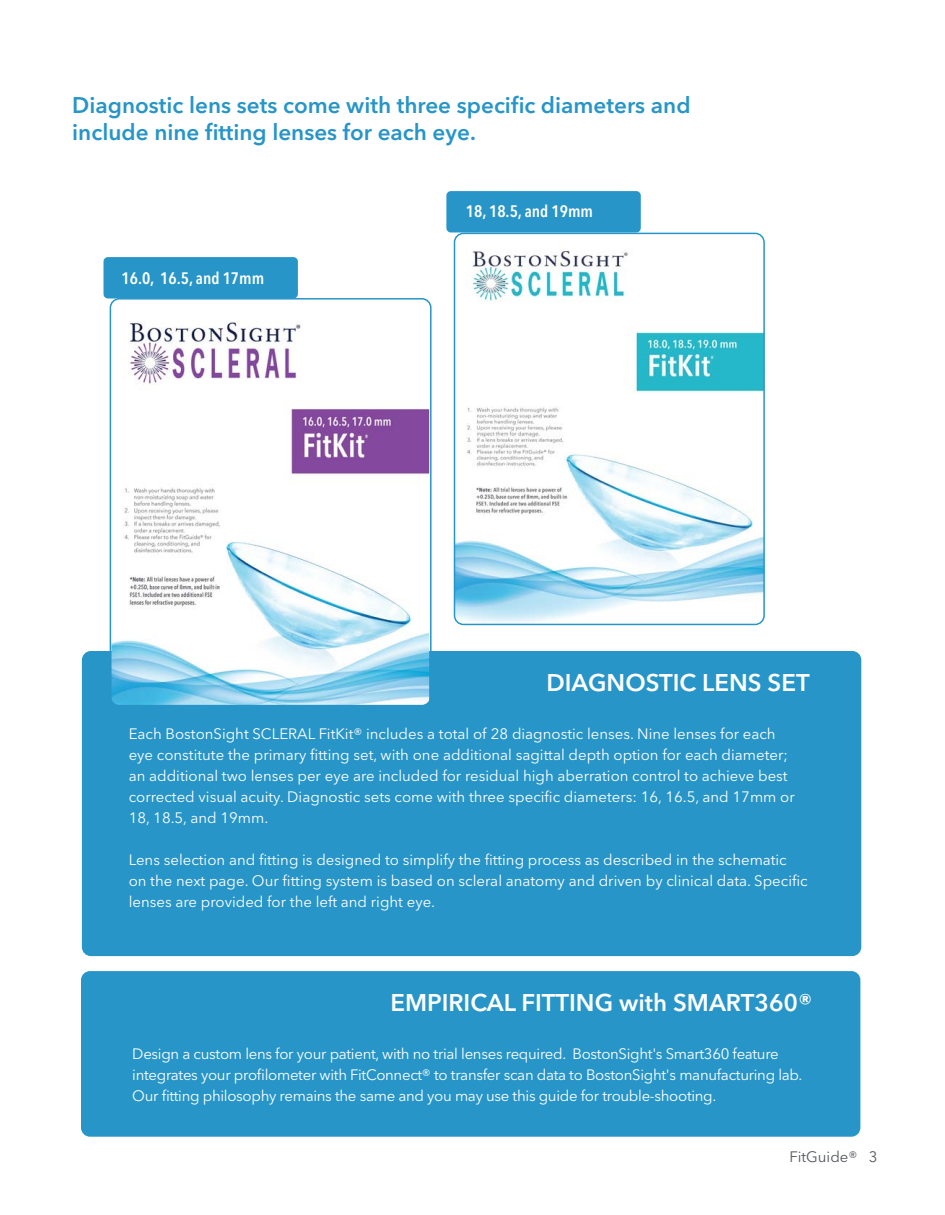
<style>
.page{position:relative;width:945px;height:1215px;background:#fff}
.page>*{position:absolute;margin:0;border:0;box-sizing:border-box;transform-origin:0 0}
.t1{font:600 24px "Avenir Next LT Pro";color:#fff}
.t2{font:600 22.5px/27px "Avenir Next LT Pro";color:#2795c8}
.t3{font:600 condensed 16.5px "Avenir Next LT Pro";color:#fff}
.t4{font:15px/21px "Avenir Next LT Pro";color:#fff}
.t5{font:15px/21px "Avenir Next LT Pro";letter-spacing:-.02em;color:#fff}
.t6{font:15px "Avenir Next LT Pro";color:#53575e}
</style>
<div class="page">
<div style="left:104px;top:257px;width:194px;height:41px;background:#2795c8;border-radius:5px"></div>
<img style="left:454px;top:234px;width:310px;height:390px">
<div style="left:454px;top:233px;width:311px;height:392px;border:2px solid #2795c8;border-radius:9px"></div>
<div style="left:82px;top:651px;width:779px;height:305px;background:#2795c8;border-radius:9px"></div>
<img style="left:111px;top:299px;width:318px;height:404px">
<div style="left:110px;top:298px;width:322px;height:408px;border:2px solid #2795c8;border-radius:9px"></div>
<div style="left:446px;top:191px;width:195px;height:41px;background:#2795c8;border-radius:5px"></div>
<div style="left:81px;top:971px;width:779px;height:166px;background:#2795c8;border-radius:9px"></div>
<h2 class="t2" style="left:72px;top:94px;width:620px">Diagnostic lens sets come with three specific diameters and include nine fitting lenses for each eye.</h2>
<p class="t3" style="left:122px;top:271px;width:144px">16.0, 16.5, and 17mm</p>
<p class="t3" style="left:466px;top:204px;width:129px">18, 18.5, and 19mm</p>
<h1 class="t1" style="left:546px;top:673px;width:265px">DIAGNOSTIC LENS SET</h1>
<p class="t4" style="left:129px;top:724px;width:668px">Each BostonSight SCLERAL FitKit® includes a total of 28 diagnostic lenses. Nine lenses for each eye constitute the primary fitting set, with one additional sagittal depth option for each diameter; an additional two lenses per eye are included for residual high aberration control to achieve best corrected visual acuity. Diagnostic sets come with three specific diameters: 16, 16.5, and 17mm or 18, 18.5, and 19mm.</p>
<p class="t4" style="left:129px;top:850px;width:681px">Lens selection and fitting is designed to simplify the fitting process as described in the schematic on the next page. Our fitting system is based on scleral anatomy and driven by clinical data. Specific lenses are provided for the left and right eye.</p>
<h1 class="t1" style="left:390px;top:993px;width:424px">EMPIRICAL FITTING with SMART360®</h1>
<p class="t5" style="left:132px;top:1044px;width:672px">Design a custom lens for your patient, with no trial lenses required. BostonSight's Smart360 feature integrates your profilometer with FitConnect® to transfer scan data to BostonSight's manufacturing lab.<br>Our fitting philosophy remains the same and you may use this guide for trouble-shooting.</p>
<p class="t6" style="left:790px;top:1150px;width:89px">FitGuide® 3</p>
</div>
